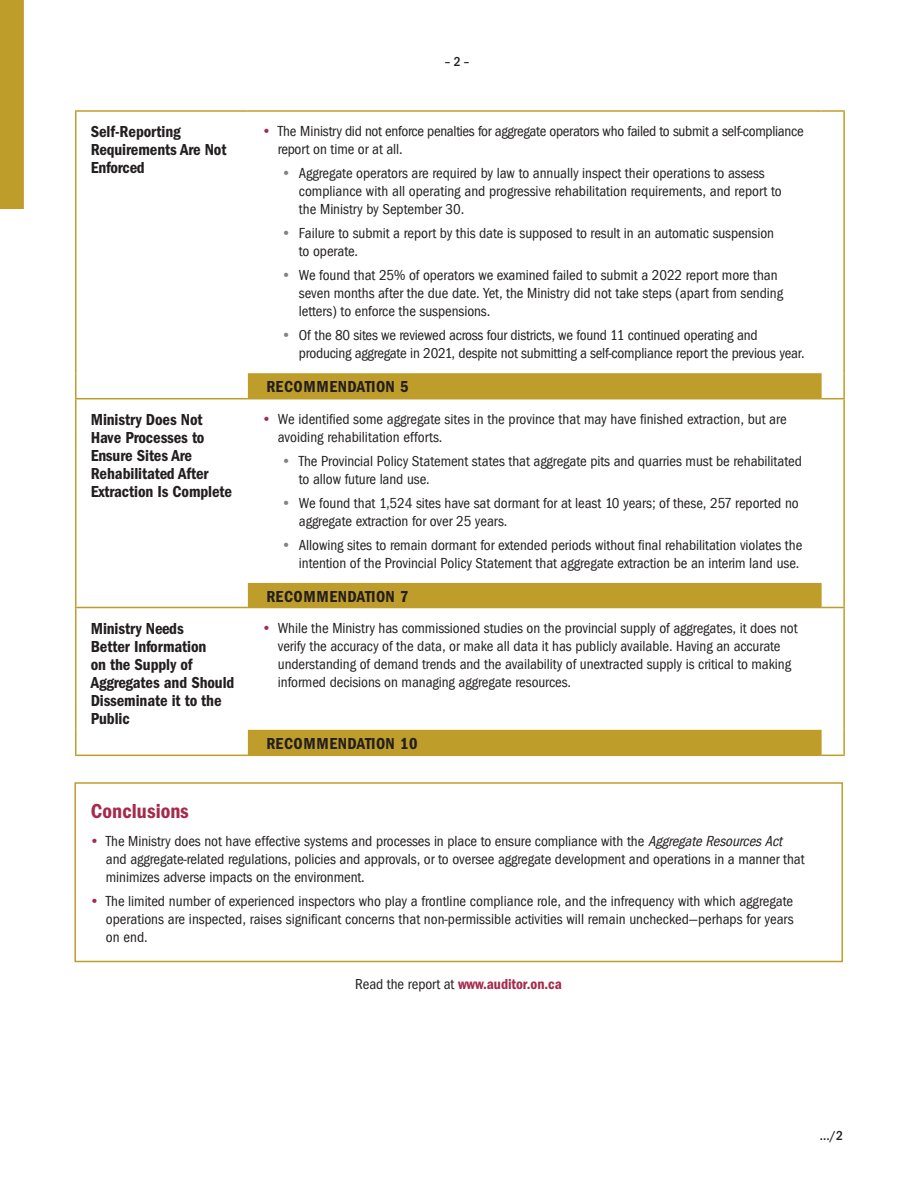
<style>
.page{position:relative;width:918px;height:1188px;background:#fff}
.page>*{position:absolute;margin:0;border:0;box-sizing:border-box;transform-origin:0 0}
.subhead{font:21px "Franklin Gothic LT Pro Cn Dm";letter-spacing:.005em;color:#a52b4c}
.table_head{font:16.5px/18px "Franklin Gothic LT Pro Cn Dm";letter-spacing:-.005em;color:#231f20}
.recommendation_head{font:16.5px "Franklin Gothic LT Pro Cn Dm";letter-spacing:.035em;color:#231f20}
.t1{font:15px/18px "Franklin Got Cd ITCTT";letter-spacing:-.005em;color:#231f20}
.News_Release_Footer{font:15px "Franklin Gothic LT Pro Cn Dm";letter-spacing:-.005em;color:#a52b4c}
.News_Release_Body{font:500 condensed 13.5px "Franklin Gothic LT Pro";color:#231f20}
.s1{color:#a52b4c}
.s2{color:#808285}
.s3{font-style:italic}
.s4{font-family:"Franklin Gothic LT Pro";font-stretch:condensed;color:#231f20}
</style>
<div class="page">
<div style="left:0;top:0;width:24px;height:209px;background:#be9d2a"></div>
<svg style="left:248px;top:373px;width:574px;height:382px"></svg>
<hr style="left:75px;top:112px;width:1px;height:261px;background:#be9d2a">
<hr style="left:75px;top:399px;width:1px;height:184px;background:#be9d2a">
<hr style="left:75px;top:608px;width:1px;height:122px;background:#be9d2a">
<hr style="left:843px;top:583px;width:2px;height:24px;background:#be9d2a">
<hr style="left:843px;top:730px;width:2px;height:25px;background:#be9d2a">
<hr style="left:843px;top:112px;width:2px;height:261px;background:#be9d2a">
<hr style="left:843px;top:399px;width:2px;height:184px;background:#be9d2a">
<hr style="left:843px;top:608px;width:2px;height:122px;background:#be9d2a">
<svg style="left:75px;top:373px;width:1px;height:25px"></svg>
<svg style="left:75px;top:583px;width:1px;height:24px"></svg>
<svg style="left:75px;top:730px;width:1px;height:25px"></svg>
<hr style="left:822px;top:110px;width:23px;height:2px;background:#be9d2a">
<svg style="left:822px;top:607px;width:23px;height:1px"></svg>
<hr style="left:75px;top:110px;width:173px;height:2px;background:#be9d2a">
<hr style="left:75px;top:398px;width:173px;height:1px;background:#be9d2a">
<hr style="left:75px;top:607px;width:173px;height:1px;background:#be9d2a">
<hr style="left:477px;top:607px;width:345px;height:1px;background:#be9d2a">
<hr style="left:248px;top:110px;width:229px;height:2px;background:#be9d2a">
<hr style="left:477px;top:110px;width:345px;height:2px;background:#be9d2a">
<hr style="left:248px;top:398px;width:229px;height:1px;background:#be9d2a">
<hr style="left:248px;top:607px;width:229px;height:1px;background:#be9d2a">
<hr style="left:843px;top:373px;width:2px;height:25px;background:#be9d2a">
<hr style="left:477px;top:398px;width:345px;height:1px;background:#be9d2a">
<svg style="left:822px;top:398px;width:23px;height:1px"></svg>
<hr style="left:75px;top:755px;width:173px;height:1px;background:#be9d2a">
<hr style="left:248px;top:755px;width:229px;height:1px;background:#be9d2a">
<hr style="left:477px;top:755px;width:345px;height:1px;background:#be9d2a">
<svg style="left:822px;top:755px;width:23px;height:1px"></svg>
<div style="left:74px;top:782px;width:769px;height:180px;border:2px solid #be9d2a"></div>
<p class="News_Release_Body" style="left:445px;top:53px;width:26px">– 2 –</p>
<p class="table_head" style="left:91px;top:123px;width:137px">Self-Reporting<br>Requirements Are Not<br>Enforced</p>
<p class="t1" style="left:278px;top:122px;width:527px;text-indent:-15px"><span class="s1">•</span> The Ministry did not enforce penalties for aggregate operators who failed to submit a self-compliance report on time or at all.</p>
<p class="t1" style="left:299px;top:164px;width:485px;text-indent:-16px"><span class="s2">•</span> Aggregate operators are required by law to annually inspect their operations to assess compliance with all operating and progressive rehabilitation requirements, and report to the Ministry by September 30.</p>
<p class="t1" style="left:299px;top:224px;width:477px;text-indent:-16px"><span class="s2">•</span> Failure to submit a report by this date is supposed to result in an automatic suspension to operate.</p>
<p class="t1" style="left:299px;top:266px;width:486px;text-indent:-16px"><span class="s2">•</span> We found that 25% of operators we examined failed to submit a 2022 report more than seven months after the due date. Yet, the Ministry did not take steps (apart from sending letters) to enforce the suspensions.</p>
<p class="t1" style="left:299px;top:326px;width:507px;text-indent:-16px"><span class="s2">•</span> Of the 80 sites we reviewed across four districts, we found 11 continued operating and producing aggregate in 2021, despite not submitting a self-compliance report the previous year.</p>
<p class="recommendation_head" style="left:266px;top:377px;width:144px">RECOMMENDATION 5</p>
<p class="table_head" style="left:91px;top:411px;width:143px">Ministry Does Not<br>Have Processes to<br>Ensure Sites Are<br>Rehabilitated After<br>Extraction Is Complete</p>
<p class="t1" style="left:278px;top:410px;width:510px;text-indent:-15px"><span class="s1">•</span> We identified some aggregate sites in the province that may have finished extraction, but are avoiding rehabilitation efforts.</p>
<p class="t1" style="left:299px;top:452px;width:505px;text-indent:-16px"><span class="s2">•</span> The Provincial Policy Statement states that aggregate pits and quarries must be rehabilitated to allow future land use.</p>
<p class="t1" style="left:299px;top:494px;width:501px;text-indent:-16px"><span class="s2">•</span> We found that 1,524 sites have sat dormant for at least 10 years; of these, 257 reported no aggregate extraction for over 25 years.</p>
<p class="t1" style="left:282px;top:536px;width:522px;text-align:right"><span class="s2">•</span> Allowing sites to remain dormant for extended periods without final rehabilitation violates the intention of the Provincial Policy Statement that aggregate extraction be an interim land use.</p>
<p class="recommendation_head" style="left:266px;top:587px;width:144px">RECOMMENDATION 7</p>
<p class="table_head" style="left:91px;top:619px;width:145px">Ministry Needs<br>Better Information<br>on the Supply of<br>Aggregates and Should<br>Disseminate it to the<br>Public</p>
<p class="t1" style="left:278px;top:618px;width:521px;text-indent:-15px"><span class="s1">•</span> While the Ministry has commissioned studies on the provincial supply of aggregates, it does not verify the accuracy of the data, or make all data it has publicly available. Having an accurate understanding of demand trends and the availability of unextracted supply is critical to making informed decisions on managing aggregate resources.</p>
<p class="recommendation_head" style="left:266px;top:734px;width:153px">RECOMMENDATION 10</p>
<p class="subhead" style="left:91px;top:799px;width:99px">Conclusions</p>
<p class="t1" style="left:106px;top:832px;width:700px;text-indent:-15px"><span class="s1">•</span> The Ministry does not have effective systems and processes in place to ensure compliance with the <span class="s3">AggregateResourcesAct </span>and aggregate-related regulations, policies and approvals, or to oversee aggregate development and operations in a manner that minimizes adverse impacts on the environment.</p>
<p class="t1" style="left:106px;top:892px;width:689px;text-align:justify;text-indent:-15px"><span class="s1">•</span> The limited number of experienced inspectors who play a frontline compliance role, and the infrequency with which aggregate operations are inspected, raises significant concerns that non-permissible activities will remain unchecked—perhaps for years on end.</p>
<p class="News_Release_Footer" style="left:355px;top:976px;width:208px"><span class="s4">Read the report at</span> www.auditor.on.ca</p>
<p class="News_Release_Body" style="left:820px;top:1128px;width:25px">.../2</p>
</div>
